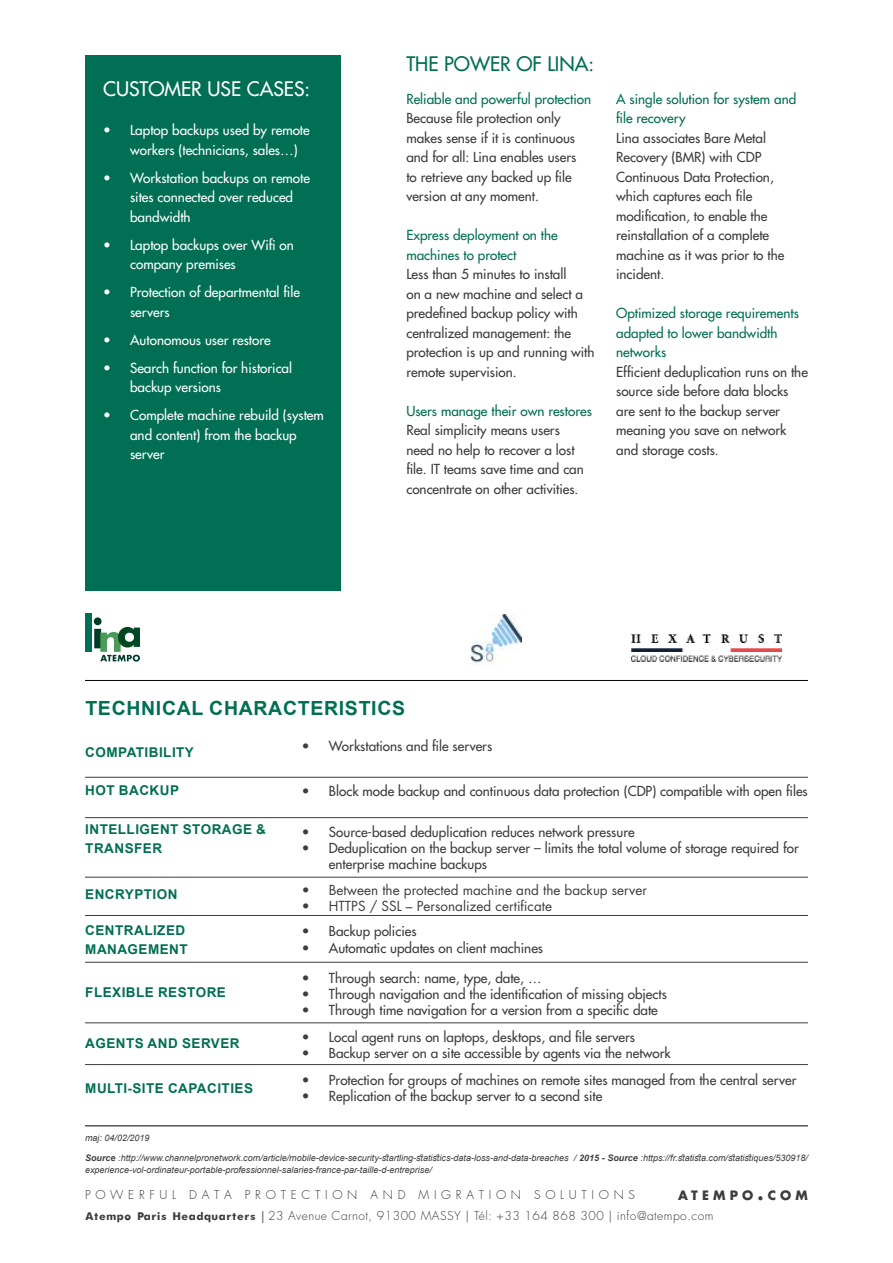
<style>
.page{position:relative;width:893px;height:1263px;background:#fff}
.page>*{position:absolute;margin:0;border:0;box-sizing:border-box;transform-origin:0 0}
.t1{font:700 19.5px "Arial";letter-spacing:.035em;color:#006f53}
.t2{font:500 19.5px "Futura Std";color:#fff}
.t3{font:500 19.5px "Futura Std";color:#006f53}
.t4{font:500 13.5px/19.5px "Futura Std";color:#3c3c3b}
.t5{font:500 13.5px/16.2px "Futura Std";color:#3d3d3c}
.t6{font:500 13.5px/19.5px "Futura Std";color:#fff}
.t7{font:500 13.5px/19.5px "Futura Std";color:#006f53}
.t8{font:700 13.5px/19.5px "Arial";letter-spacing:.035em;color:#006f53}
.t9{font:13.5px "Futura Std";color:#3d3d3c}
.t10{font:700 12.6px "Futura Std";letter-spacing:.33em;color:#3c3c3b}
.t11{font:300 12px "Futura Std";letter-spacing:.04em;color:#3c3c3b}
.t12{font:300 12px "Futura";letter-spacing:.39em;color:#3c3c3b}
.t13{font:italic 9px/12px "Arial";color:#3c3c3b}
.t14{font:italic 9px "Arial";color:#3d3c3b}
.s1{font-weight:700}
.s2{font-size:18px}
.s3{font-family:"Futura";font-weight:700}
.s4{font-family:"Myriad Pro";font-weight:400}
</style>
<div class="page">
<div style="left:85px;top:55px;width:255px;height:536px;background:#006f53"></div>
<div style="left:85px;top:613px;width:7px;height:39px;background:#006f53"></div>
<svg style="left:94px;top:617px;width:46px;height:45px"></svg>
<hr style="left:85px;top:680px;width:723px;height:1px;background:#000">
<hr style="left:85px;top:777px;width:723px;height:1px;background:#3c3c3b">
<hr style="left:85px;top:817px;width:723px;height:1px;background:#3c3c3b">
<hr style="left:85px;top:877px;width:723px;height:1px;background:#3c3c3b">
<hr style="left:85px;top:915px;width:723px;height:1px;background:#3c3c3b">
<hr style="left:85px;top:962px;width:723px;height:1px;background:#3c3c3b">
<hr style="left:85px;top:1022px;width:723px;height:1px;background:#3c3c3b">
<hr style="left:85px;top:1064px;width:723px;height:1px;background:#3c3c3b">
<hr style="left:85px;top:1125px;width:723px;height:1px;background:#000">
<img style="left:470px;top:615px;width:51px;height:51px">
<img style="left:632px;top:634px;width:149px;height:28px">
<h1 class="t2" style="left:103px;top:77px;width:209px">CUSTOMER USE CASES:</h1>
<p class="t6" style="left:130px;top:121px;width:181px;text-indent:-27px">• Laptop backups used by remote workers (technicians, sales…)</p>
<p class="t6" style="left:130px;top:168px;width:181px;text-indent:-27px">• Workstation backups on remote sites connected over reduced bandwidth</p>
<p class="t6" style="left:130px;top:235px;width:165px;text-indent:-27px">• Laptop backups over Wifi on company premises</p>
<p class="t6" style="left:130px;top:283px;width:171px;text-indent:-27px">• Protection of departmental file servers</p>
<p class="t6" style="left:103px;top:330px;width:169px">• Autonomous user restore</p>
<p class="t6" style="left:130px;top:358px;width:164px;text-indent:-27px">• Search function for historical backup versions</p>
<p class="t6" style="left:130px;top:406px;width:195px;text-indent:-27px">• Complete machine rebuild (system and content) from the backup server</p>
<h1 class="t3" style="left:406px;top:52px;width:189px">THE POWER OF LINA:</h1>
<p class="t7" style="left:406px;top:89px;width:186px">Reliable and powerful protection</p>
<p class="t4" style="left:406px;top:109px;width:171px">Because file protection only makes sense if it is continuous and for all: Lina enables users to retrieve any backed up file version at any moment.</p>
<p class="t7" style="left:406px;top:226px;width:153px">Express deployment on the machines to protect</p>
<p class="t4" style="left:406px;top:265px;width:190px">Less than 5 minutes to install<br>on a new machine and select a predefined backup policy with centralized management: the protection is up and running with remote supervision.</p>
<p class="t7" style="left:406px;top:401px;width:187px">Users manage their own restores</p>
<p class="t4" style="left:406px;top:420px;width:179px">Real simplicity means users need no help to recover a lost file. IT teams save time and can concentrate on other activities.</p>
<p class="t7" style="left:616px;top:89px;width:182px">A single solution for system and file recovery</p>
<p class="t4" style="left:616px;top:128px;width:170px">Lina associates Bare Metal<br>Recovery (BMR) with CDP<br>Continuous Data Protection, which captures each file modification, to enable the reinstallation of a complete machine as it was prior to the incident.</p>
<p class="t7" style="left:616px;top:303px;width:184px">Optimized storage requirements adapted to lower bandwidth networks</p>
<p class="t4" style="left:616px;top:362px;width:193px">Efficient deduplication runs on the source side before data blocks are sent to the backup server meaning you save on network and storage costs.</p>
<h1 class="t1" style="left:85px;top:695px;width:321px">TECHNICAL CHARACTERISTICS</h1>
<p class="t8" style="left:85px;top:743px;width:110px">COMPATIBILITY</p>
<p class="t8" style="left:85px;top:780px;width:95px">HOT BACKUP</p>
<p class="t8" style="left:85px;top:819px;width:182px">INTELLIGENT STORAGE &amp;<br>TRANSFER</p>
<p class="t8" style="left:85px;top:884px;width:94px">ENCRYPTION</p>
<p class="t8" style="left:85px;top:920px;width:104px">CENTRALIZED<br>MANAGEMENT</p>
<p class="t8" style="left:85px;top:982px;width:142px">FLEXIBLE RESTORE</p>
<p class="t8" style="left:85px;top:1034px;width:156px">AGENTS AND SERVER</p>
<p class="t8" style="left:85px;top:1079px;width:169px">MULTI-SITE CAPACITIES</p>
<p class="t14" style="left:85px;top:1132px;width:66px">maj: 04/02/2019</p>
<p class="t5" style="left:302px;top:738px;width:192px">• Workstations and file servers</p>
<p class="t5" style="left:302px;top:783px;width:507px">• Block mode backup and continuous data protection (CDP) compatible with open files</p>
<p class="t5" style="left:302px;top:823px;width:334px">• Source-based deduplication reduces network pressure</p>
<p class="t5" style="left:329px;top:840px;width:471px;text-indent:-27px">• Deduplication on the backup server – limits the total volume of storage required for enterprise machine backups</p>
<p class="t9" style="left:302px;top:881px;width:347px">• Between the protected machine and the backup server</p>
<p class="t9" style="left:302px;top:897px;width:252px">• HTTPS / SSL – Personalized certificate</p>
<p class="t5" style="left:302px;top:923px;width:116px">• Backup policies</p>
<p class="t5" style="left:302px;top:939px;width:243px">• Automatic updates on client machines</p>
<p class="t5" style="left:302px;top:970px;width:241px">• Through search: name, type, date, …</p>
<p class="t5" style="left:302px;top:986px;width:366px">• Through navigation and the identification of missing objects</p>
<p class="t5" style="left:302px;top:1002px;width:357px">• Through time navigation for a version from a specific date</p>
<p class="t5" style="left:302px;top:1029px;width:335px">• Local agent runs on laptops, desktops, and file servers</p>
<p class="t5" style="left:302px;top:1045px;width:370px">• Backup server on a site accessible by agents via the network</p>
<p class="t5" style="left:302px;top:1072px;width:496px">• Protection for groups of machines on remote sites managed from the central server</p>
<p class="t5" style="left:302px;top:1088px;width:302px">• Replication of the backup server to a second site</p>
<p class="t13" style="left:85px;top:1151px;width:724px"><span class="s1">Source</span> :http://www.channelpronetwork.com/article/mobile-device-security-startling-statistics-data-loss-and-data-breaches / <span class="s1">2015 - Source</span> :https://fr.statista.com/statistiques/530918/ experience-vol-ordinateur-portable-professionnel-salaries-france-par-taille-d-entreprise/</p>
<p class="t12" style="left:85px;top:1186px;width:551px">POWERFUL DATA PROTECTION AND MIGRATION SOLUTIONS</p>
<p class="t10" style="left:678px;top:1186px;width:131px">ATEMPO<span class="s2">.</span>COM</p>
<p class="t11" style="left:85px;top:1208px;width:630px"><span class="s3">Atempo Paris Headquarters</span> <span class="s4">|</span> 23 Avenue Carnot, 91300 MASSY | Tél: +33 164 868 300 | info@atempo.com</p>
</div>
